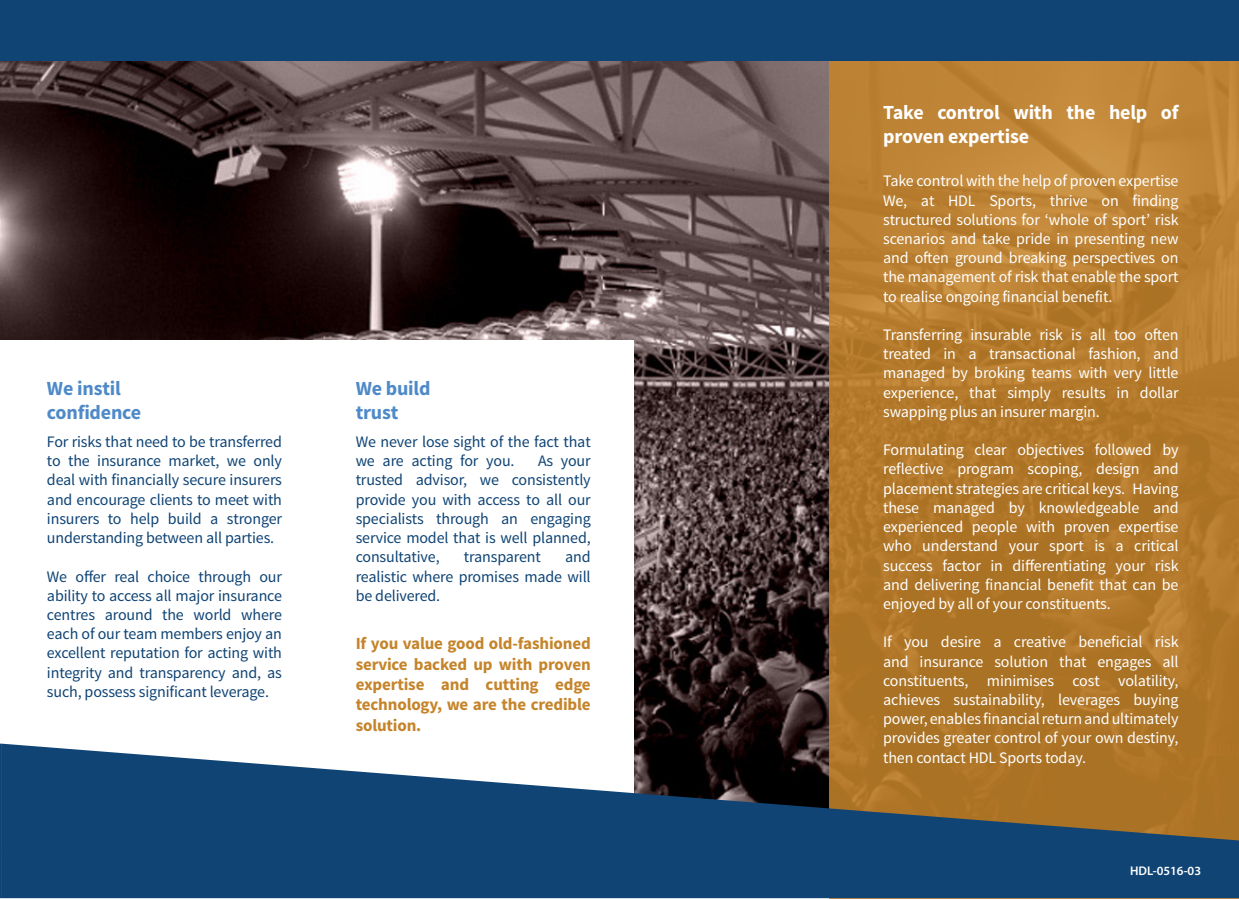
<style>
.page{position:relative;width:1239px;height:899px;background:#fff}
.page>*{position:absolute;margin:0;border:0;box-sizing:border-box;transform-origin:0 0}
.t1{font:700 20px/24px "Source Sans Pro";letter-spacing:-.01em;color:#fff}
.t2{font:700 20px/24px "Source Sans Pro";letter-spacing:-.01em;color:#4f8ac8}
.t3{font:700 17px/20.4px "Source Sans Pro";letter-spacing:-.01em;color:#c5842a;text-align:justify}
.t4{font:16px/19.2px "Source Sans Pro";letter-spacing:-.01em;color:#fff;text-align:justify}
.t5{font:16px/19.2px "Source Sans Pro";letter-spacing:-.01em;color:#0f4475;text-align:justify}
.t6{font:600 12.6px "Myriad Pro";color:#fff}
</style>
<div class="page">
<img style="left:0;top:60px;width:829px;height:683px">
<svg style="left:829px;top:60px;width:410px;height:839px;background:#b57b2d"></svg>
<div style="left:0;top:340px;width:633px;height:515px;background:#fff"></div>
<hr style="left:0;top:743px;width:1px;height:155px;background:#0f4475">
<div style="left:0;top:0;width:1239px;height:60px;background:#0f4475"></div>
<svg style="left:1px;top:743px;width:1238px;height:155px;background:#3e586c"></svg>
<p class="t2" style="left:47px;top:377px;width:96px">We instil confidence</p>
<p class="t5" style="left:47px;top:432px;width:236px">For risks that need to be transferred to the insurance market, we only deal with financially secure insurers and encourage clients to meet with insurers to help build a stronger understanding between all parties.</p>
<p class="t5" style="left:47px;top:567px;width:236px">We offer real choice through our ability to access all major insurance centres around the world where each of our team members enjoy an excellent reputation for acting with integrity and transparency and, as such, possess significant leverage.</p>
<p class="t2" style="left:356px;top:377px;width:76px">We build trust</p>
<p class="t5" style="left:356px;top:432px;width:236px">We never lose sight of the fact that we are acting for you.</p>
<p class="t5" style="left:356px;top:451px;width:237px;text-indent:182px">As your trusted advisor, we consistently provide you with access to all our specialists through an engaging service model that is well planned, consultative,</p>
<p class="t5" style="left:356px;top:547px;width:236px;text-indent:209px">and realistic where promises made will be delivered.</p>
<p class="t3" style="left:356px;top:634px;width:236px">If you value good old-fashioned service backed up with proven expertise and cutting edge technology, we are the credible solution.</p>
<p class="t5" style="left:464px;top:547px;width:78px">transparent</p>
<p class="t1" style="left:883px;top:101px;width:297px">Take control with the help of proven expertise</p>
<p class="t4" style="left:883px;top:172px;width:297px">Take control with the help of proven expertise</p>
<p class="t4" style="left:883px;top:191px;width:297px">We, at HDL Sports, thrive on finding structured solutions for ‘whole of sport’ risk scenarios and take pride in presenting new and often ground breaking perspectives on the management of risk that enable the sport to realise ongoing financial benefit.</p>
<p class="t4" style="left:883px;top:325px;width:297px">Transferring insurable risk is all too often treated in a transactional fashion, and managed by broking teams with very little experience, that simply results in dollar swapping plus an insurer margin.</p>
<p class="t4" style="left:883px;top:440px;width:297px">Formulating clear objectives followed by reflective program scoping, design and placement strategies are critical keys. Having these managed by knowledgeable and experienced people with proven expertise who understand your sport is a critical success factor in differentiating your risk and delivering financial benefit that can be enjoyed by all of your constituents.</p>
<p class="t4" style="left:883px;top:632px;width:297px">If you desire a creative beneficial risk and insurance solution that engages all constituents, minimises cost volatility, achieves sustainability, leverages buying power, enables financial return and ultimately provides greater control of your own destiny, then contact HDL Sports today.</p>
<p class="t6" style="left:1152px;top:858px;width:60px">I-0313-001</p>
<p class="t6" style="left:1130px;top:862px;width:73px">HDL-0516-03</p>
<p class="t6" style="left:1144px;top:863px;width:60px">I-0313-0 1</p>
</div>
